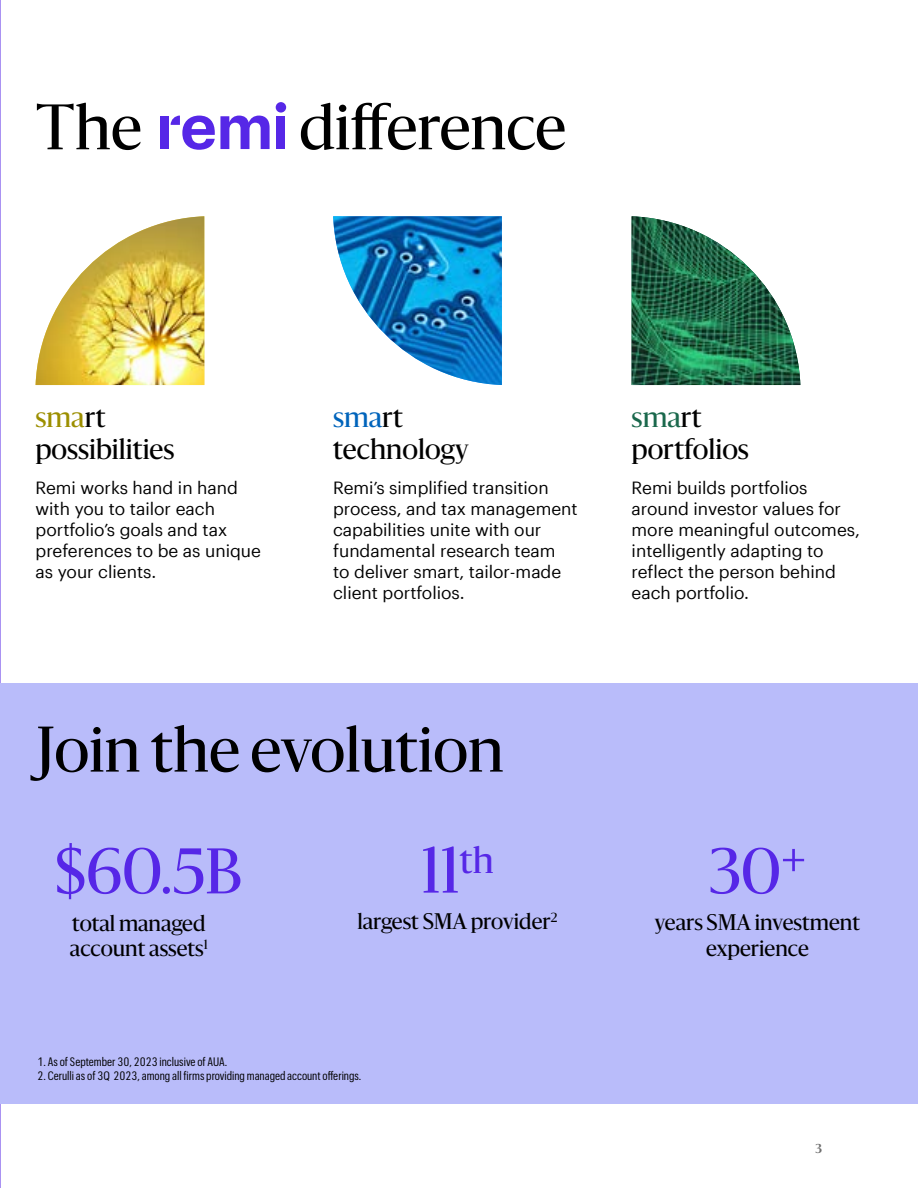
<style>
.page{position:relative;width:918px;height:1188px;background:#fff}
.page>*{position:absolute;margin:0;border:0;box-sizing:border-box;transform-origin:0 0}
.t1{font:60px "Allspring Sanomat TT";color:#000}
.t2{font:60px "Allspring Sanomat TT";letter-spacing:-.005em;color:#5627e7}
.t3{font:27px/32.4px "Allspring Sanomat TT";color:#000}
.t4{font:21px/25.5px "Allspring Sanomat TT";color:#000}
.t5{font:17.25px/21px "Graphik TFTT";color:#000}
.t6{font:12px "Graphik Cond TF";color:#000}
.t7{font:700 12px "Allspring Sanomat TT";color:#6e6e6e}
.s1{color:#9c8f00}
.s2{color:#0064bb}
.s3{color:#1a684c}
</style>
<div class="page">
<div style="left:0;top:683px;width:918px;height:421px;background:#b9bcfa"></div>
<img style="left:36px;top:216px;width:168px;height:169px">
<img style="left:333px;top:216px;width:169px;height:169px">
<img style="left:632px;top:216px;width:168px;height:169px">
<div style="left:160px;top:116px;width:9px;height:33px;background:#5627e7"></div>
<div style="left:276px;top:116px;width:9px;height:33px;background:#5627e7"></div>
<svg style="left:171px;top:116px;width:99px;height:34px"></svg>
<div style="left:276px;top:102px;width:10px;height:11px;background:#5627e7;border-radius:50%"></div>
<h2 class="t1" style="left:36px;top:84px;width:108px">The</h2>
<h2 class="t1" style="left:299px;top:84px;width:268px">difference</h2>
<h3 class="t3" style="left:36px;top:399px;width:141px"><span class="s1">sma</span>rt possibilities</h3>
<p class="t5" style="left:36px;top:476px;width:227px">Remi works hand in hand with you to tailor each portfolio’s goals and tax preferences to be as unique as your clients.</p>
<h3 class="t3" style="left:333px;top:399px;width:137px"><span class="s2">sma</span>rt technology</h3>
<p class="t5" style="left:333px;top:476px;width:246px">Remi’s simplified transition process, and tax management capabilities unite with our fundamental research team<br>to deliver smart, tailor-made client portfolios.</p>
<h2 class="t1" style="left:36px;top:706px;width:470px">Join the evolution</h2>
<p class="t2" style="left:54px;top:828px;width:189px">$60.5B</p>
<p class="t4" style="left:70px;top:909px;width:140px">total managed account assets<sup>1</sup></p>
<p class="t2" style="left:421px;top:827px;width:74px">11<sup>th</sup></p>
<p class="t4" style="left:357px;top:907px;width:201px">largest SMA provider<sup>2</sup></p>
<p class="t6" style="left:38px;top:1054px;width:191px">1. As of September 30, 2023 inclusive of AUA.</p>
<p class="t6" style="left:38px;top:1067px;width:325px">2. Cerulli as of 3Q 2023, among all firms providing managed account offerings.</p>
<h3 class="t3" style="left:632px;top:399px;width:119px"><span class="s3">sma</span>rt portfolios</h3>
<p class="t5" style="left:632px;top:476px;width:230px">Remi builds portfolios around investor values for more meaningful outcomes, intelligently adapting to reflect the person behind each portfolio.</p>
<p class="t2" style="left:709px;top:828px;width:98px">30<sup>+</sup></p>
<p class="t4" style="left:655px;top:908px;width:207px;text-align:center">years SMA investment experience</p>
<p class="t7" style="left:815px;top:1140px;width:8px">3</p>
</div>
